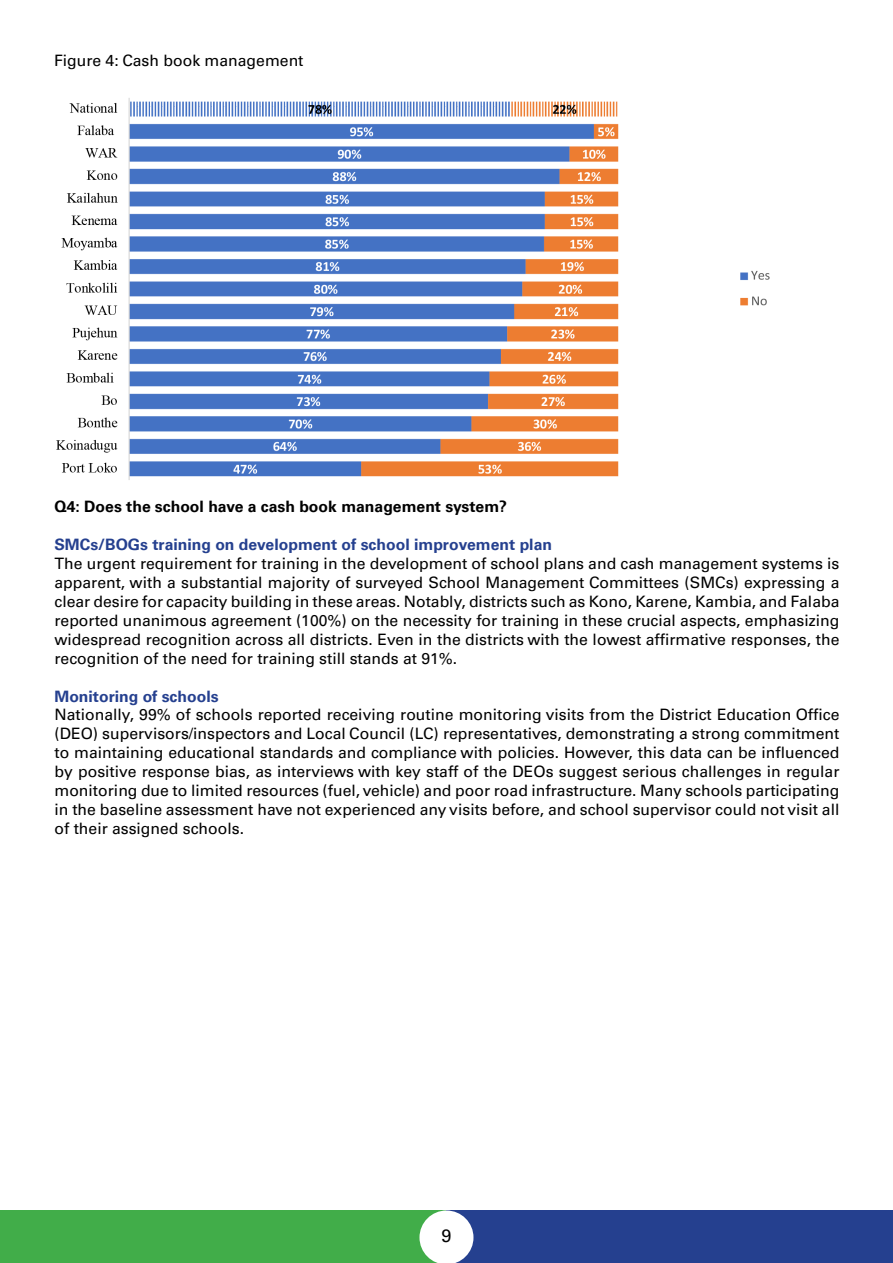
<style>
.page{position:relative;width:893px;height:1263px;background:#fff}
.page>*{position:absolute;margin:0;border:0;box-sizing:border-box;transform-origin:0 0}
.t1{font:18px "Univers";color:#000}
.t2{font:15.75px/18.9px "Univers";color:#000;text-align:justify}
.t3{font:700 15.75px "Univers";color:#25408f}
.t4{font:700 15.75px "Univers";color:#000}
</style>
<div class="page">
<div style="left:0;top:1211px;width:446px;height:52px;background:#41ad49"></div>
<div style="left:446px;top:1211px;width:447px;height:52px;background:#25408f"></div>
<svg style="left:419px;top:1210px;width:54px;height:53px"></svg>
<img style="left:56px;top:98px;width:714px;height:382px">
<p class="t2" style="left:54px;top:51px;width:251px">Figure 4: Cash book management</p>
<p class="t4" style="left:54px;top:497px;width:454px">Q4: Does the school have a cash book management system?</p>
<p class="t3" style="left:54px;top:535px;width:499px">SMCs/BOGs training on development of school improvement plan</p>
<p class="t2" style="left:54px;top:554px;width:786px">The urgent requirement for training in the development of school plans and cash management systems is apparent, with a substantial majority of surveyed School Management Committees (SMCs) expressing a clear desire for capacity building in these areas. Notably, districts such as Kono, Karene, Kambia, and Falaba reported unanimous agreement (100%) on the necessity for training in these crucial aspects, emphasizing widespread recognition across all districts. Even in the districts with the lowest affirmative responses, the recognition of the need for training still stands at 91%.</p>
<p class="t3" style="left:54px;top:686px;width:166px">Monitoring of schools</p>
<p class="t2" style="left:54px;top:705px;width:786px">Nationally, 99% of schools reported receiving routine monitoring visits from the District Education Office (DEO) supervisors/inspectors and Local Council (LC) representatives, demonstrating a strong commitment to maintaining educational standards and compliance with policies. However, this data can be influenced by positive response bias, as interviews with key staff of the DEOs suggest serious challenges in regular monitoring due to limited resources (fuel, vehicle) and poor road infrastructure. Many schools participating in the baseline assessment have not experienced any visits before, and school supervisor could not visit all of their assigned schools.</p>
<p class="t1" style="left:441px;top:1225px;width:12px">9</p>
</div>
